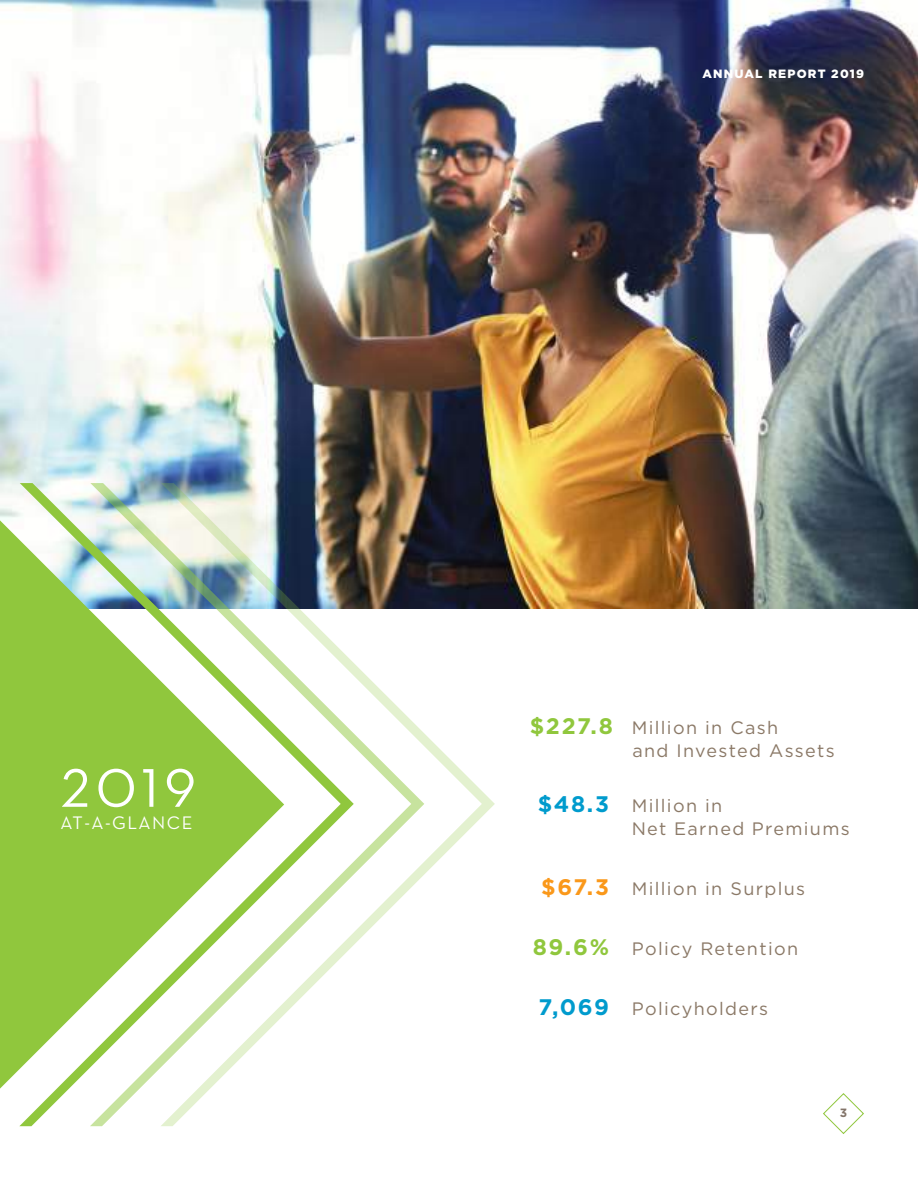
<style>
.page{position:relative;width:918px;height:1188px;background:#fff}
.page>*{position:absolute;margin:0;border:0;box-sizing:border-box;transform-origin:0 0}
.t1{font:55.5px "Neutraface Text";color:#fff}
.t2{font:18.45px "Neutraface Text";letter-spacing:.08em;color:#fff}
.t3{font:18px/22.5px "Gotham HTF";letter-spacing:.075em;color:#8b7967}
.t4{font:900 12px "Gotham HTF";letter-spacing:.1em;color:#fff}
.t5{font:700 12px "Gotham HTF";color:#837469}
.s1{font-weight:700;font-size:22.5px;color:#90c73d}
.s2{font-weight:700;font-size:22.5px;color:#009bcd}
.s3{font-weight:700;font-size:22.5px;color:#fa981a}
</style>
<div class="page">
<svg style="left:823px;top:1093px;width:41px;height:41px"></svg>
<img style="left:0;top:0;width:918px;height:608px">
<div style="left:0;top:520px;width:19px;height:569px;background:#90c73d"></div>
<svg style="left:19px;top:483px;width:71px;height:643px;fill:#90c73d"></svg>
<svg style="left:90px;top:483px;width:71px;height:643px;fill:#90c73d"></svg>
<svg style="left:161px;top:483px;width:334px;height:643px"></svg>
<h1 class="t1" style="left:60px;top:753px;width:137px">2019</h1>
<p class="t2" style="left:60px;top:811px;width:133px">AT-A-GLANCE</p>
<p class="t4" style="left:703px;top:66px;width:163px">ANNUAL REPORT 2019</p>
<p class="t3" style="left:632px;top:716px;width:204px;text-indent:-103px"><span class="s1">$227.8</span> Million in Cash<br>and Invested Assets</p>
<p class="t3" style="left:632px;top:794px;width:220px;text-indent:-94px"><span class="s2">$48.3</span> Million in<br>Net Earned Premiums</p>
<p class="t3" style="left:541px;top:877px;width:266px"><span class="s3">$67.3</span> Million in Surplus</p>
<p class="t3" style="left:533px;top:937px;width:267px"><span class="s1">89.6%</span> Policy Retention</p>
<p class="t3" style="left:539px;top:997px;width:231px"><span class="s2">7,069</span> Policyholders</p>
<p class="t5" style="left:840px;top:1106px;width:9px">3</p>
</div>
